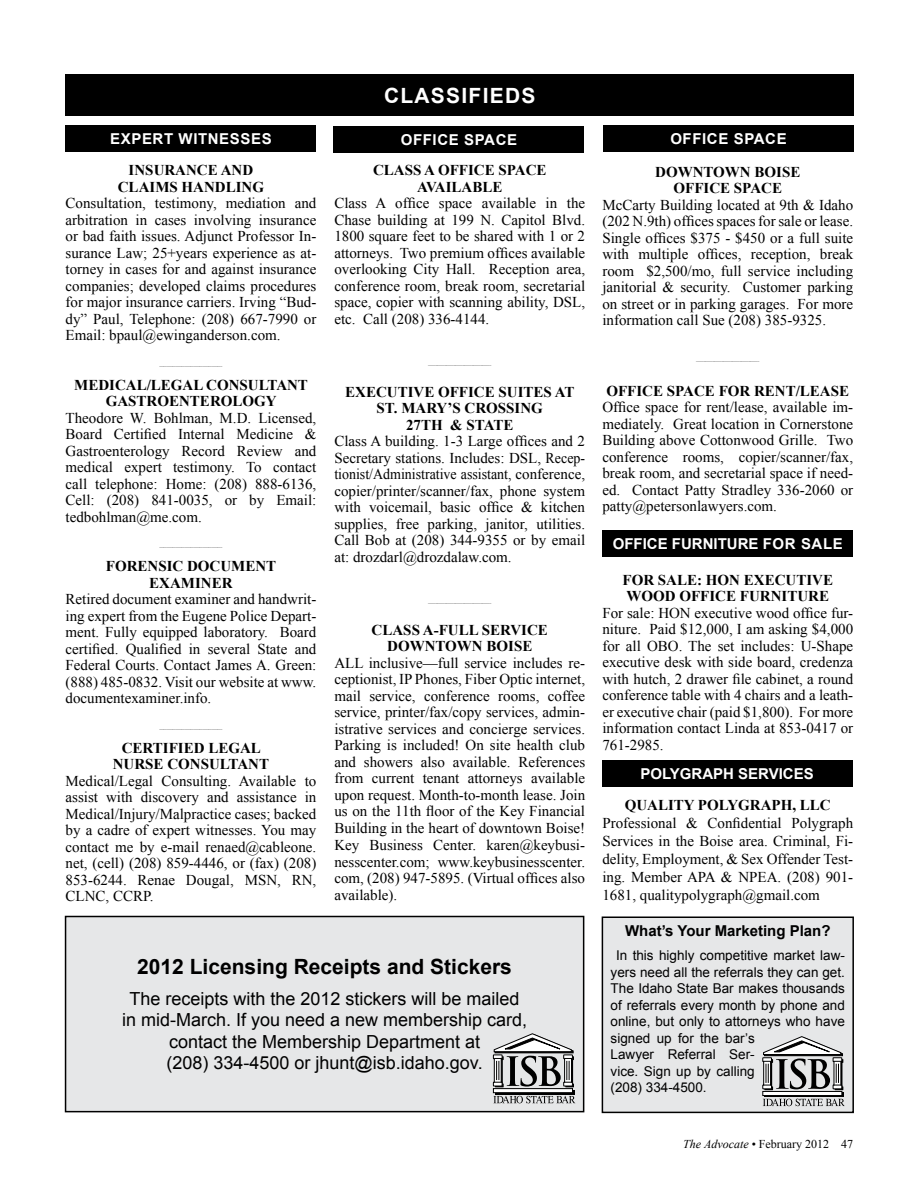
<style>
.page{position:relative;width:918px;height:1188px;background:#fff}
.page>*{position:absolute;margin:0;border:0;box-sizing:border-box;transform-origin:0 0}
.t1{font:700 21px "Arial";color:#000}
.t2{font:700 21px "Arial";color:#fff}
.t3{font:18px/21.6px "Arial";color:#000;text-align:center}
.t4{font:15px/16.5px "Times New Roman";color:#000;text-align:justify}
.t5{font:700 15px/16.5px "Times New Roman";color:#000;text-align:center}
.t6{font:700 15px "Arial";letter-spacing:.04em;color:#fff}
.t7{font:700 15px "Arial";color:#000}
.t8{font:700 15px "Arial";color:#fff}
.t9{font:13.5px/16.5px "Arial";color:#000}
.t10{font:12px "Times New Roman";color:#000}
.t11{font:4.5px "Times New Roman";color:#000}
.s1{font-style:italic}
</style>
<div class="page">
<div style="left:66px;top:75px;width:788px;height:41px;background:#000"></div>
<div style="left:66px;top:125px;width:250px;height:27px;background:#000"></div>
<div style="left:603px;top:125px;width:251px;height:27px;background:#000"></div>
<div style="left:334px;top:126px;width:250px;height:27px;background:#000"></div>
<div style="left:602px;top:530px;width:251px;height:27px;background:#000"></div>
<div style="left:602px;top:760px;width:250px;height:28px;background:#000"></div>
<div style="left:66px;top:916px;width:518px;height:196px;background:#e6e7e8"></div>
<div style="left:65px;top:916px;width:519px;height:196px;border:2px solid #000"></div>
<svg style="left:493px;top:1096px;width:82px;height:7px"></svg>
<hr style="left:495px;top:1090px;width:79px;height:4px;background:#000">
<svg style="left:493px;top:1088px;width:80px;height:5px"></svg>
<svg style="left:493px;top:1033px;width:81px;height:54px"></svg>
<div style="left:602px;top:917px;width:251px;height:195px;background:#e6e7e8"></div>
<div style="left:602px;top:916px;width:252px;height:197px;border:2px solid #000"></div>
<svg style="left:763px;top:1099px;width:82px;height:7px"></svg>
<hr style="left:764px;top:1093px;width:79px;height:4px;background:#000">
<svg style="left:762px;top:1091px;width:80px;height:5px"></svg>
<svg style="left:762px;top:1036px;width:81px;height:54px"></svg>
<h1 class="t2" style="left:384px;top:82px;width:15px">classifieds</h1>
<p class="t6" style="left:110px;top:129px;width:163px">EXPERT WITNESSES</p>
<p class="t6" style="left:670px;top:129px;width:118px">OFFICE SPACE</p>
<p class="t5" style="left:655px;top:163px;width:24px">DOWNTOWN</p>
<p class="t5" style="left:755px;top:163px;width:20px">BOISE</p>
<p class="t5" style="left:674px;top:180px;width:22px">OFFICE</p>
<p class="t5" style="left:734px;top:180px;width:20px">SPACE</p>
<p class="t4" style="left:602px;top:196px;width:252px">McCarty Building located at 9th &amp; Idaho (202 N.9th) offices spaces for sale or lease.<br>Single offices $375 - $450 or a full suite with multiple offices, reception, break room $2,500/mo, full service including janitorial &amp; security. Customer parking on street or in parking garages. For more information call Sue (208) 385-9325.</p>
<p class="t11" style="left:696px;top:357px;width:64px">____________________________</p>
<p class="t5" style="left:606px;top:382px;width:22px">OFFICE</p>
<p class="t5" style="left:667px;top:382px;width:11px">SPACE</p>
<p class="t5" style="left:719px;top:382px;width:12px">FOR</p>
<p class="t5" style="left:754px;top:382px;width:12px">RENT</p>
<p class="t5" style="left:796px;top:382px;width:15px">/LEASE</p>
<p class="t4" style="left:602px;top:399px;width:252px">Office space for rent/lease, available im&shy;mediately. Great location in Cornerstone Building above Cottonwood Grille. Two conference rooms, copier/scanner/fax, break room, and secretarial space if need&shy;ed. Contact Patty Stradley 336-2060 or patty@petersonlawyers.com.</p>
<p class="t6" style="left:401px;top:130px;width:118px">OFFICE SPACE</p>
<p class="t5" style="left:118px;top:162px;width:148px">INSURANCE AND<br>CLAIMS HANDLING</p>
<p class="t4" style="left:66px;top:195px;width:252px">Consultation, testimony, mediation and arbitration in cases involving insurance or bad faith issues. Adjunct Professor In&shy;surance Law; 25+years experience as at&shy;torney in cases for and against insurance companies; developed claims procedures for major insurance carriers. Irving “Bud&shy;dy” Paul, Telephone: (208) 667-7990 or Email: bpaul@ewinganderson.com.</p>
<p class="t11" style="left:159px;top:361px;width:64px">____________________________</p>
<p class="t5" style="left:74px;top:376px;width:25px">MEDICAL</p>
<p class="t5" style="left:147px;top:376px;width:26px">/LEGAL</p>
<p class="t5" style="left:206px;top:376px;width:22px">CONSULTANT</p>
<p class="t5" style="left:106px;top:393px;width:24px">GASTROENTEROLOGY</p>
<p class="t4" style="left:66px;top:409px;width:252px">Theodore W. Bohlman, M.D. Licensed, Board Certified Internal Medicine &amp; Gastroenterology Record Review and medical expert testimony. To contact call telephone: Home: (208) 888-6136, Cell: (208) 841-0035, or by Email: tedbohlman@me.com.</p>
<p class="t5" style="left:106px;top:558px;width:20px">FORENSIC</p>
<p class="t5" style="left:187px;top:558px;width:23px">DOCUMENT</p>
<p class="t5" style="left:149px;top:574px;width:33px">EXAMINER</p>
<p class="t4" style="left:66px;top:591px;width:252px">Retired document examiner and handwrit&shy;ing expert from the Eugene Police Depart&shy;ment. Fully equipped laboratory. Board certified. Qualified in several State and Federal Courts. Contact James A. Green: (888) 485-0832. Visit our website at www. documentexaminer.info.</p>
<p class="t11" style="left:159px;top:724px;width:64px">____________________________</p>
<p class="t5" style="left:113px;top:739px;width:158px">CERTIFIED LEGAL<br>NURSE CONSULTANT</p>
<p class="t4" style="left:66px;top:772px;width:252px">Medical/Legal Consulting. Available to assist with discovery and assistance in Medical/Injury/Malpractice cases; backed by a cadre of expert witnesses. You may contact me by e-mail renaed@cableone. net, (cell) (208) 859-4446, or (fax) (208)<br>853-6244. Renae Dougal, MSN, RN, CLNC, CCRP.</p>
<p class="t5" style="left:373px;top:162px;width:21px">CLASS</p>
<p class="t5" style="left:424px;top:162px;width:24px">A OFFICE</p>
<p class="t5" style="left:498px;top:162px;width:11px">SPACE</p>
<p class="t5" style="left:417px;top:178px;width:11px">AVAILABLE</p>
<p class="t4" style="left:334px;top:195px;width:252px">Class A office space available in the Chase building at 199 N. Capitol Blvd.<br>1800 square feet to be shared with 1 or 2 attorneys. Two premium offices available overlooking City Hall. Reception area, conference room, break room, secretarial space, copier with scanning ability, DSL, etc. Call (208) 336-4144.</p>
<p class="t5" style="left:345px;top:383px;width:32px">EXECUTIVE</p>
<p class="t5" style="left:438px;top:383px;width:22px">OFFICE</p>
<p class="t5" style="left:499px;top:383px;width:19px">SUITES</p>
<p class="t5" style="left:555px;top:383px;width:11px">AT</p>
<p class="t5" style="left:377px;top:400px;width:51px">ST. MARY</p>
<p class="t5" style="left:406px;top:400px;width:80px;text-align:right">’S CROSSING<br>27TH &amp; STATE</p>
<p class="t4" style="left:334px;top:433px;width:252px">Class A building. 1-3 Large offices and 2<br>Secretary stations. Includes: DSL, Recep&shy;tionist/Administrative assistant, conference, copier/printer/scanner/fax, phone system with voicemail, basic office &amp; kitchen supplies, free parking, janitor, utilities.<br>Call Bob at (208) 344-9355 or by email at: drozdarl@drozdalaw.com.</p>
<p class="t11" style="left:428px;top:599px;width:64px">____________________________</p>
<p class="t5" style="left:372px;top:621px;width:178px">CLASS A-FULL SERVICE<br>DOWNTOWN BOISE</p>
<p class="t4" style="left:334px;top:654px;width:252px">ALL inclusive—full service includes re&shy;ceptionist, IP Phones, Fiber Optic internet, mail service, conference rooms, coffee service, printer/fax/copy services, admin&shy;istrative services and concierge services.<br>Parking is included! On site health club and showers also available. References from current tenant attorneys available upon request. Month-to-month lease. Join us on the 11th floor of the Key Financial Building in the heart of downtown Boise!<br>Key Business Center. karen@keybusi&shy;nesscenter.com; www.keybusinesscenter. com, (208) 947-5895. (Virtual offices also available).</p>
<p class="t6" style="left:613px;top:534px;width:10px">office</p>
<p class="t6" style="left:672px;top:534px;width:11px">furniture</p>
<p class="t6" style="left:763px;top:534px;width:82px">FOR SALE</p>
<p class="t5" style="left:623px;top:571px;width:46px">FOR SALE</p>
<p class="t5" style="left:697px;top:571px;width:79px">: HON EXECUTIVE</p>
<p class="t5" style="left:627px;top:588px;width:14px">WOOD</p>
<p class="t5" style="left:679px;top:588px;width:11px">OFFICE</p>
<p class="t5" style="left:740px;top:588px;width:11px">FURNITURE</p>
<p class="t4" style="left:602px;top:604px;width:252px">For sale: HON executive wood office fur&shy;niture. Paid $12,000, I am asking $4,000 for all OBO. The set includes: U-Shape executive desk with side board, credenza with hutch, 2 drawer file cabinet, a round conference table with 4 chairs and a leath&shy;er executive chair (paid $1,800). For more information contact Linda at 853-0417 or 761-2985.</p>
<p class="t8" style="left:640px;top:764px;width:175px">POLYGRAPH SERVICES</p>
<p class="t5" style="left:625px;top:796px;width:23px">QUALITY</p>
<p class="t5" style="left:698px;top:796px;width:21px">POLYGRAPH</p>
<p class="t5" style="left:792px;top:796px;width:40px">, LLC</p>
<p class="t4" style="left:602px;top:813px;width:252px;line-height:18px">Professional &amp; Confidential Polygraph Services in the Boise area. Criminal, Fi&shy;delity, Employment, &amp; Sex Offender Test&shy;ing. Member APA &amp; NPEA. (208) 901- 1681, qualitypolygraph@gmail.com</p>
<h1 class="t1" style="left:137px;top:953px;width:376px">2012 Licensing Receipts and Stickers</h1>
<p class="t3" style="left:122px;top:988px;width:407px">The receipts with the 2012 stickers will be mailed in mid-March. If you need a new membership card, contact the Membership Department at<br>(208) 334-4500 or jhunt@isb.idaho.gov.</p>
<p class="t7" style="left:625px;top:921px;width:207px">What’s Your Marketing Plan?</p>
<p class="t9" style="left:611px;top:948px;width:236px;text-indent:5px">In this highly competitive market law&shy;yers need all the referrals they can get.<br>The Idaho State Bar makes thousands of referrals every month by phone and online, but only to attorneys who have signed up for the bar’s<br>Lawyer Referral Ser-<br>vice. Sign up by calling<br>(208) 334-4500.</p>
<p class="t10" style="left:683px;top:1136px;width:171px"><span class="s1">The Advocate</span> • February 2012 47</p>
</div>
